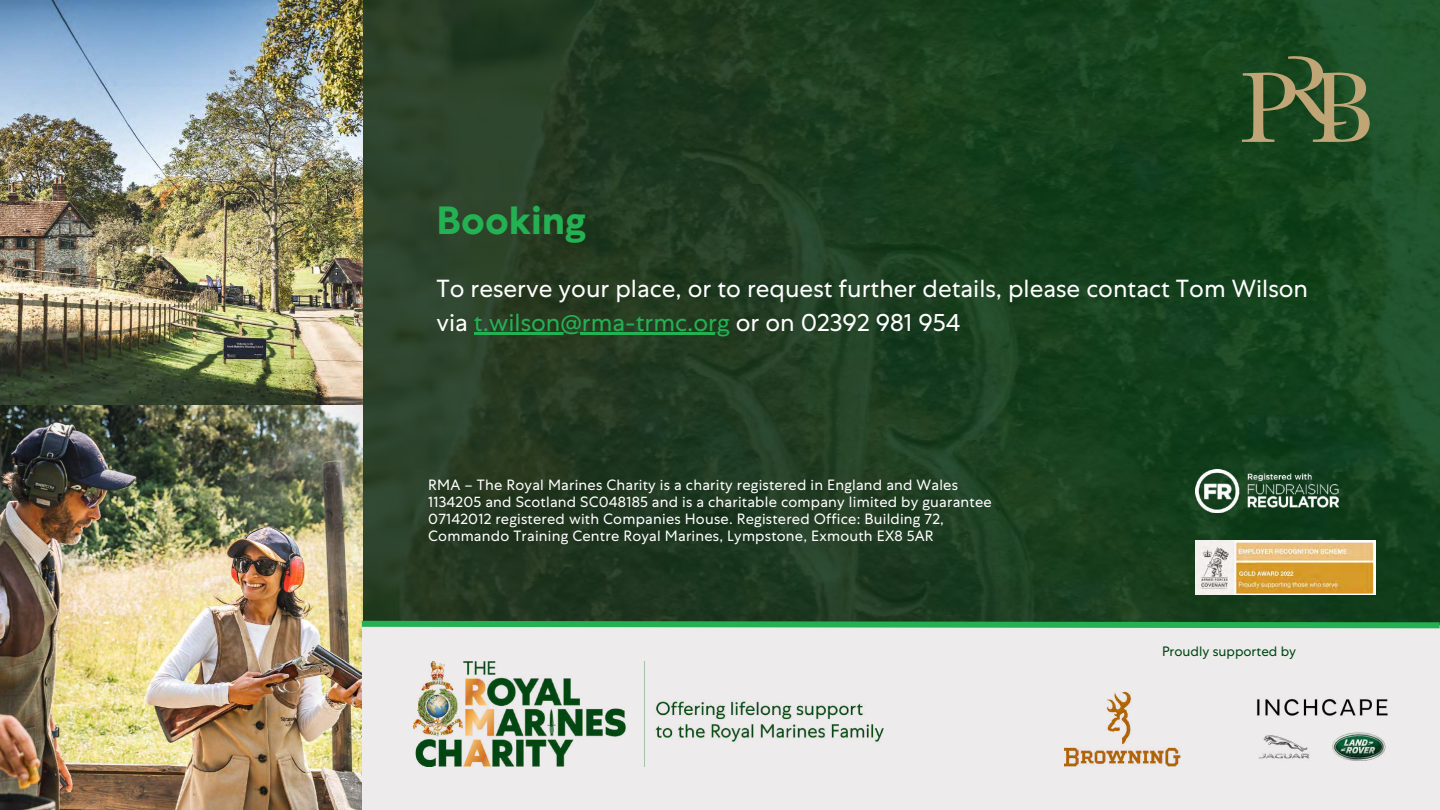
<style>
.page{position:relative;width:1440px;height:810px;background:#fff}
.page>*{position:absolute;margin:0;border:0;box-sizing:border-box;transform-origin:0 0}
.t1{font:700 39.3px "Centra No 1";color:#24b153}
.t2{font:24.7px/34.5px "Centra No 1";color:#fff}
.t3{font:14.9px/17.3px "Centra No 1";letter-spacing:.015em;color:#fff}
.t4{font:13.6px "Centra No 1";color:#004712}
.s1{color:#24b153}
</style>
<div class="page">
<img style="left:0;top:0;width:362px;height:810px">
<img style="left:362px;top:0;width:1078px;height:618px">
<div style="left:362px;top:625px;width:1078px;height:185px;background:#edebec"></div>
<img style="left:413px;top:662px;width:470px;height:105px">
<img style="left:1065px;top:691px;width:116px;height:76px">
<img style="left:1257px;top:699px;width:131px;height:62px">
<svg style="left:356px;top:618px;width:1084px;height:13px"></svg>
<svg style="left:1242px;top:56px;width:128px;height:86px;background:#4d663b"></svg>
<img style="left:1196px;top:469px;width:142px;height:44px">
<img style="left:1196px;top:540px;width:179px;height:54px">
<hr style="left:474px;top:333px;width:256px;height:2px;background:#24b153">
<h1 class="t1" style="left:436px;top:195px;width:151px">Booking</h1>
<h2 class="t2" style="left:436px;top:275px;width:873px">To reserve your place, or to request further details, please contact Tom Wilson via <span class="s1">t.wilson@rma-trmc.org</span> or on 02392 981 954</h2>
<p class="t3" style="left:428px;top:478px;width:565px">RMA – The Royal Marines Charity is a charity registered in England and Wales 1134205 and Scotland SC048185 and is a charitable company limited by guarantee 07142012 registered with Companies House. Registered Office: Building 72, Commando Training Centre Royal Marines, Lympstone, Exmouth EX8 5AR</p>
<p class="t4" style="left:1162px;top:646px;width:136px">Proudly supported by</p>
</div>
